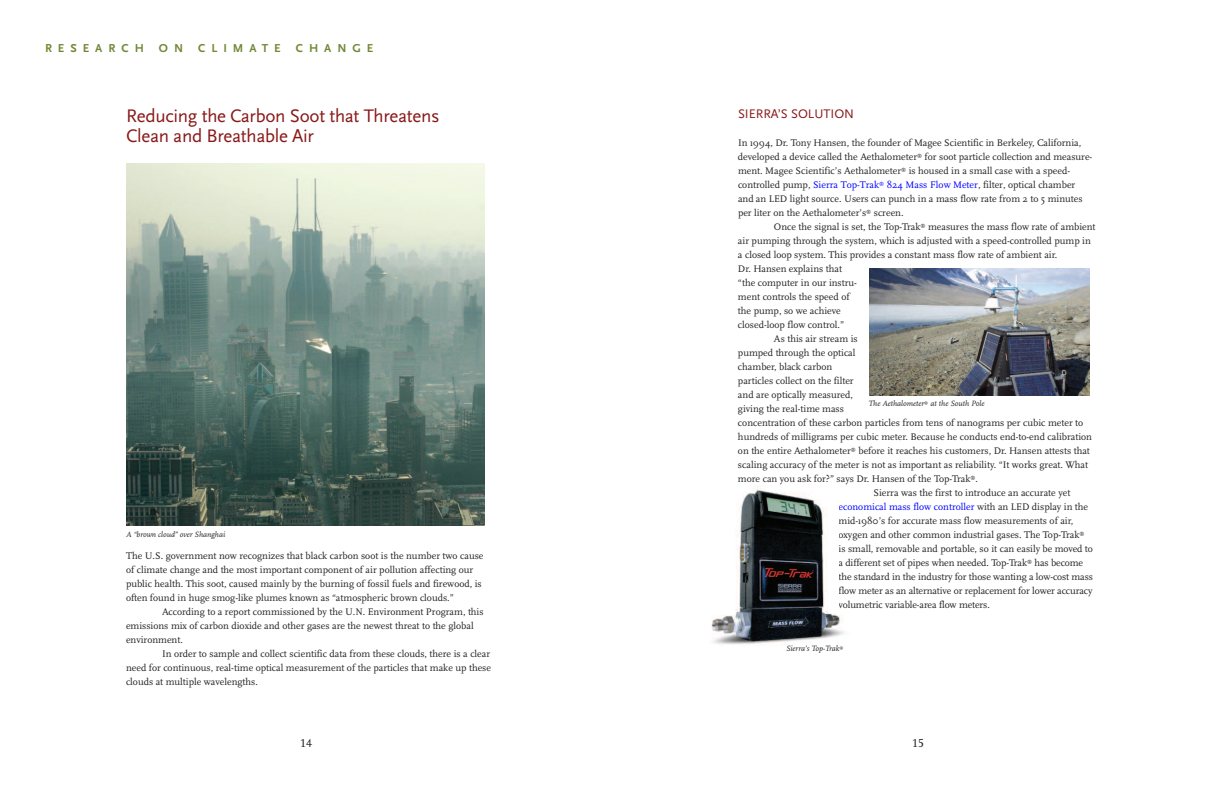
<style>
.page{position:relative;width:1224px;height:792px;background:#fff}
.page>*{position:absolute;margin:0;border:0;box-sizing:border-box;transform-origin:0 0}
.t1{font:19px/20px "Scala Sans";letter-spacing:-.015em;color:#891919}
.t2{font:13px "Scala Sans";color:#891919}
.t3{font:700 12px "Scala Sans";letter-spacing:.5em;color:#718837}
.t4{font:12px "Scala LF";color:#231f20}
.t5{font:10px/14px "Scala";color:#231f20}
.t6{font:10px "Scala";color:#00f}
.t7{font:italic 8px "Scala";color:#231f20}
.s1{color:#00f}
.s2{color:#231f20}
</style>
<div class="page">
<img style="left:711px;top:486px;width:134px;height:158px">
<img style="left:126px;top:163px;width:358px;height:362px">
<img style="left:869px;top:268px;width:221px;height:128px">
<div style="left:828px;top:491px;width:11px;height:122px;background:#fff"></div>
<p class="t3" style="left:45px;top:41px;width:140px">RESEARCH ON</p>
<p class="t3" style="left:198px;top:41px;width:84px">CLIMATE</p>
<p class="t3" style="left:296px;top:41px;width:79px">CHANGE</p>
<h1 class="t1" style="left:126px;top:106px;width:315px">Reducing the Carbon Soot that Threatens<br>Clean and Breathable Air</h1>
<p class="t7" style="left:126px;top:531px;width:101px">A “brown cloud” over Shanghai</p>
<p class="t5" style="left:126px;top:549px;width:359px">The U.S. government now recognizes that black carbon soot is the number two cause of climate change and the most important component of air pollution affecting our public health. This soot, caused mainly by the burning of fossil fuels and firewood, is often found in huge smog-like plumes known as “atmospheric brown clouds.”</p>
<p class="t5" style="left:126px;top:605px;width:359px;text-indent:36px">According to a report commissioned by the U.N. Environment Program, this emissions mix of carbon dioxide and other gases are the newest threat to the global environment.</p>
<p class="t5" style="left:126px;top:647px;width:367px;text-align:justify;text-indent:36px">In order to sample and collect scientific data from these clouds, there is a clear need for continuous, real-time optical measurement of the particles that make up these clouds at multiple wavelengths.</p>
<p class="t4" style="left:300px;top:737px;width:13px">14</p>
<h2 class="t2" style="left:738px;top:106px;width:118px">SIERRA’S SOLUTION</h2>
<p class="t5" style="left:738px;top:136px;width:356px">In 1994, Dr. Tony Hansen, the founder of Magee Scientific in Berkeley, California, developed a device called the Aethalometer<sup>®</sup> for soot particle collection and measure&shy;ment. Magee Scientific’s Aethalometer<sup>®</sup> is housed in a small case with a speed&shy;controlled pump, <span class="s1">Sierra Top-Trak</span><sup>®</sup> <span class="s1">824 Mass Flow Meter</span>, filter, optical chamber and an LED light source. Users can punch in a mass flow rate from 2 to 5 minutes per liter on the Aethalometer’s<sup>®</sup> screen.</p>
<p class="t5" style="left:774px;top:220px;width:323px">Once the signal is set, the Top-Trak<sup>®</sup> measures the mass flow rate of ambient</p>
<p class="t5" style="left:738px;top:234px;width:354px">air pumping through the system, which is adjusted with a speed-controlled pump in</p>
<p class="t5" style="left:738px;top:248px;width:321px">a closed loop system. This provides a constant mass flow rate of ambient air.</p>
<p class="t5" style="left:738px;top:262px;width:106px">Dr. Hansen explains that</p>
<p class="t5" style="left:738px;top:276px;width:121px">“the computer in our instru-</p>
<p class="t5" style="left:738px;top:290px;width:113px">ment controls the speed of</p>
<p class="t5" style="left:738px;top:304px;width:104px">the pump, so we achieve</p>
<p class="t5" style="left:738px;top:318px;width:108px">closed-loop flow control.”</p>
<p class="t5" style="left:774px;top:332px;width:85px">As this air stream is</p>
<p class="t5" style="left:738px;top:346px;width:119px">pumped through the optical</p>
<p class="t5" style="left:738px;top:360px;width:96px">chamber, black carbon</p>
<p class="t5" style="left:738px;top:374px;width:117px">particles collect on the filter</p>
<p class="t5" style="left:738px;top:388px;width:116px">and are optically measured,</p>
<p class="t5" style="left:738px;top:402px;width:108px">giving the real-time mass</p>
<p class="t5" style="left:738px;top:416px;width:347px">concentration of these carbon particles from tens of nanograms per cubic meter to</p>
<p class="t5" style="left:738px;top:430px;width:356px">hundreds of milligrams per cubic meter. Because he conducts end-to-end calibration</p>
<p class="t5" style="left:738px;top:444px;width:353px">on the entire Aethalometer<sup>®</sup> before it reaches his customers, Dr. Hansen attests that</p>
<p class="t5" style="left:738px;top:458px;width:352px">scaling accuracy of the meter is not as important as reliability. “It works great. What</p>
<p class="t5" style="left:738px;top:472px;width:242px">more can you ask for?” says Dr. Hansen of the Top-Trak<sup>®</sup>.</p>
<p class="t5" style="left:874px;top:486px;width:198px">Sierra was the first to introduce an accurate yet</p>
<p class="t6" style="left:839px;top:501px;width:251px">economical mass flow controller <span class="s2">with an LED display in the</span></p>
<p class="t5" style="left:839px;top:514px;width:236px">mid-1980’s for accurate mass flow measurements of air,</p>
<p class="t5" style="left:839px;top:528px;width:247px">oxygen and other common industrial gases. The Top-Trak<sup>®</sup></p>
<p class="t5" style="left:839px;top:542px;width:256px">is small, removable and portable, so it can easily be moved to</p>
<p class="t5" style="left:839px;top:556px;width:246px">a different set of pipes when needed. Top-Trak<sup>®</sup> has become</p>
<p class="t5" style="left:839px;top:570px;width:256px">the standard in the industry for those wanting a low-cost mass</p>
<p class="t5" style="left:839px;top:584px;width:255px">flow meter as an alternative or replacement for lower accuracy</p>
<p class="t5" style="left:839px;top:598px;width:153px">volumetric variable-area flow meters.</p>
<p class="t7" style="left:868px;top:400px;width:118px">The Aethalometer<sup>®</sup> at the South Pole</p>
<p class="t7" style="left:786px;top:645px;width:59px">Sierra’s Top-Trak<sup>®</sup></p>
<p class="t4" style="left:912px;top:737px;width:13px">15</p>
</div>
